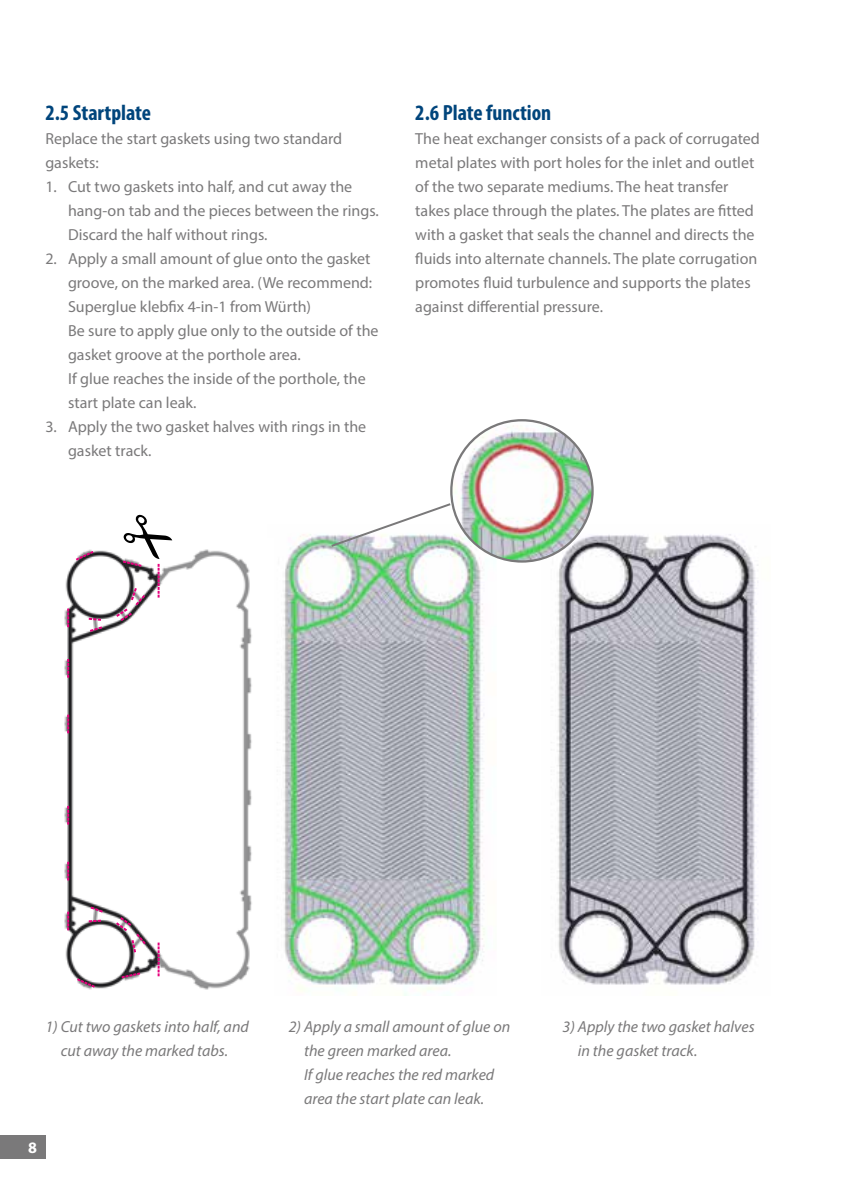
<style>
.page{position:relative;width:842px;height:1191px;background:#fff}
.page>*{position:absolute;margin:0;border:0;box-sizing:border-box;transform-origin:0 0}
.t1{font:700 condensed 22px "Myriad Pro";color:#00457c}
.t2{font:16px/24px "Myriad Pro";color:#7a797a}
.t3{font:italic 16px/24px "Myriad Pro";color:#7a797a}
.t4{font:700 16px "Myriad Pro";color:#fff}
</style>
<div class="page">
<div style="left:0;top:1135px;width:45px;height:24px;background:#7a797a"></div>
<img style="left:283px;top:524px;width:213px;height:471px">
<img style="left:542px;top:524px;width:216px;height:461px">
<img style="left:64px;top:540px;width:188px;height:450px">
<img style="left:451px;top:420px;width:141px;height:141px;border-radius:71px">
<svg style="left:329px;top:501px;width:124px;height:47px"></svg>
<svg style="left:74px;top:549px;width:22px;height:13px"></svg>
<svg style="left:87px;top:616px;width:17px;height:17px"></svg>
<svg style="left:67px;top:608px;width:2px;height:19px"></svg>
<svg style="left:67px;top:659px;width:2px;height:18px"></svg>
<svg style="left:67px;top:714px;width:2px;height:19px"></svg>
<svg style="left:67px;top:806px;width:2px;height:18px"></svg>
<svg style="left:67px;top:861px;width:2px;height:19px"></svg>
<svg style="left:67px;top:911px;width:2px;height:19px"></svg>
<svg style="left:75px;top:976px;width:22px;height:13px"></svg>
<svg style="left:119px;top:971px;width:23px;height:8px"></svg>
<svg style="left:158px;top:942px;width:2px;height:34px"></svg>
<svg style="left:87px;top:905px;width:18px;height:18px"></svg>
<svg style="left:114px;top:915px;width:34px;height:39px"></svg>
<svg style="left:114px;top:514px;width:58px;height:109px"></svg>
<h1 class="t1" style="left:45px;top:99px;width:107px">2.5 Startplate</h1>
<p class="t2" style="left:45px;top:126px;width:298px">Replace the start gaskets using two standard gaskets:</p>
<p class="t2" style="left:68px;top:174px;width:312px;text-indent:-23px">1. Cut two gaskets into half, and cut away the hang-on tab and the pieces between the rings.<br>Discard the half without rings.</p>
<p class="t2" style="left:68px;top:246px;width:312px;text-indent:-23px">2. Apply a small amount of glue onto the gasket groove, on the marked area. (We recommend:<br>Superglue klebfix 4-in-1 from Würth)<br>Be sure to apply glue only to the outside of the gasket groove at the porthole area.<br>If glue reaches the inside of the porthole, the start plate can leak.</p>
<p class="t2" style="left:68px;top:414px;width:300px;text-indent:-23px">3. Apply the two gasket halves with rings in the gasket track.</p>
<h1 class="t1" style="left:415px;top:99px;width:138px">2.6 Plate function</h1>
<p class="t2" style="left:415px;top:126px;width:346px">The heat exchanger consists of a pack of corrugated metal plates with port holes for the inlet and outlet of the two separate mediums. The heat transfer takes place through the plates. The plates are fitted with a gasket that seals the channel and directs the fluids into alternate channels. The plate corrugation promotes fluid turbulence and supports the plates against differential pressure.</p>
<p class="t3" style="left:45px;top:1014px;width:205px;text-align:center">1) Cut two gaskets into half, and cut away the marked tabs.</p>
<p class="t3" style="left:304px;top:1014px;width:208px;text-indent:-15px">2) Apply a small amount of glue on the green marked area.<br>If glue reaches the red marked area the start plate can leak.</p>
<p class="t3" style="left:578px;top:1014px;width:178px;text-indent:-15px">3) Apply the two gasket halves in the gasket track.</p>
<p class="t4" style="left:28px;top:1137px;width:10px">8</p>
</div>
